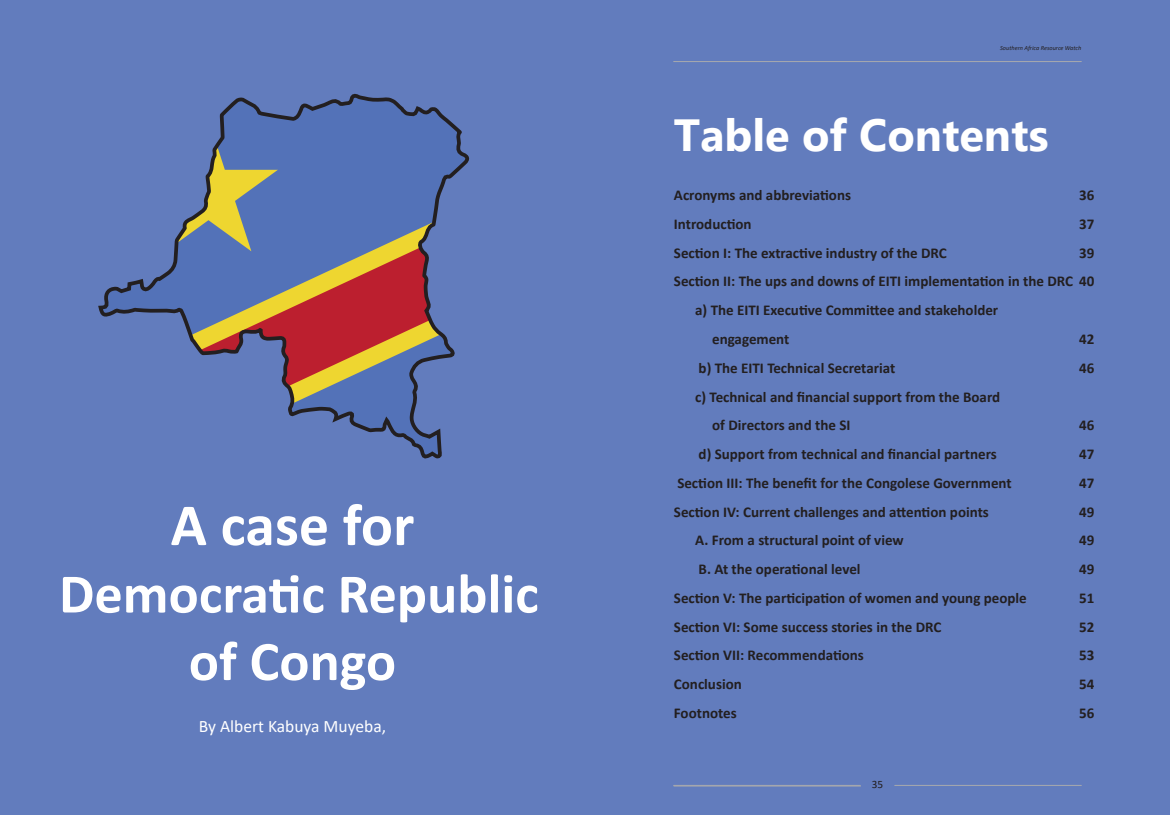
<style>
.page{position:relative;width:1170px;height:815px;background:#fff}
.page>*{position:absolute;margin:0;border:0;box-sizing:border-box;transform-origin:0 0}
.t1{font:700 60px "Calibri";color:#fff}
.t2{font:700 56.25px/67.5px "Calibri";color:#fff;text-align:center}
.t3{font:700 45px "Microsoft New Tai Lue";color:#fff}
.t4{font:17.5px "Calibri";color:#fff}
.t5{font:700 15px/28.8px "Calibri";color:#231f20}
.t6{font:11.25px "Calibri";color:#231f20}
.t7{font:italic 6.25px "Calibri";color:#231f20}
</style>
<div class="page">
<div style="left:0;top:0;width:585px;height:815px;background:#627cbd"></div>
<div style="left:585px;top:1px;width:584px;height:814px;background:#627cbd"></div>
<hr style="left:674px;top:786px;width:186px;height:1px;background:#a8a9ad">
<hr style="left:673px;top:785px;width:187px;height:1px;background:#a8a9ad">
<hr style="left:894px;top:785px;width:187px;height:1px;background:#a8a9ad">
<hr style="left:673px;top:61px;width:408px;height:1px;background:#a8a9ad">
<svg style="left:98px;top:93px;width:372px;height:366px"></svg>
<h1 class="t1" style="left:170px;top:483px;width:245px">A case for</h1>
<h2 class="t2" style="left:59px;top:559px;width:481px">Democratic Republic of Congo</h2>
<p class="t4" style="left:199px;top:714px;width:189px">By Albert Kabuya Muyeba,</p>
<p class="t7" style="left:1000px;top:43px;width:83px">Southern Africa Resource Watch</p>
<h3 class="t3" style="left:674px;top:110px;width:376px">Table of Contents</h3>
<p class="t5" style="left:674px;top:181px;width:179px">Acronyms and abbreviations</p>
<p class="t5" style="left:1079px;top:181px;width:17px">36</p>
<p class="t5" style="left:674px;top:209px;width:79px">Introduction</p>
<p class="t5" style="left:1079px;top:209px;width:17px">37</p>
<p class="t5" style="left:674px;top:238px;width:274px">Section I: The extractive industry of the DRC</p>
<p class="t5" style="left:1079px;top:238px;width:17px">39</p>
<p class="t5" style="left:674px;top:267px;width:422px">Section II: The ups and downs of EITI implementation in the DRC 40</p>
<p class="t5" style="left:695px;top:296px;width:304px">a) The EITI Executive Committee and stakeholder</p>
<p class="t5" style="left:712px;top:324px;width:79px">engagement</p>
<p class="t5" style="left:1079px;top:324px;width:17px">42</p>
<p class="t5" style="left:698px;top:353px;width:198px">b) The EITI Technical Secretariat</p>
<p class="t5" style="left:1079px;top:353px;width:17px">46</p>
<p class="t5" style="left:712px;top:382px;width:289px;text-indent:-17px">c) Technical and financial support from the Board of Directors and the SI</p>
<p class="t5" style="left:1079px;top:411px;width:17px">46</p>
<p class="t5" style="left:698px;top:439px;width:300px">d) Support from technical and financial partners</p>
<p class="t5" style="left:1079px;top:439px;width:17px">47</p>
<p class="t5" style="left:677px;top:468px;width:336px">Section III: The benefit for the Congolese Government</p>
<p class="t5" style="left:1079px;top:468px;width:17px">47</p>
<p class="t5" style="left:674px;top:497px;width:316px">Section IV: Current challenges and attention points</p>
<p class="t5" style="left:1079px;top:497px;width:17px">49</p>
<p class="t5" style="left:695px;top:526px;width:210px">A. From a structural point of view</p>
<p class="t5" style="left:1079px;top:526px;width:17px">49</p>
<p class="t5" style="left:698px;top:554px;width:163px">B. At the operational level</p>
<p class="t5" style="left:1079px;top:554px;width:17px">49</p>
<p class="t5" style="left:674px;top:583px;width:354px">Section V: The participation of women and young people</p>
<p class="t5" style="left:1079px;top:583px;width:17px">51</p>
<p class="t5" style="left:674px;top:612px;width:269px">Section VI: Some success stories in the DRC</p>
<p class="t5" style="left:1079px;top:612px;width:17px">52</p>
<p class="t5" style="left:674px;top:641px;width:191px">Section VII: Recommendations</p>
<p class="t5" style="left:1079px;top:641px;width:17px">53</p>
<p class="t5" style="left:674px;top:669px;width:69px">Conclusion</p>
<p class="t5" style="left:1079px;top:669px;width:17px">54</p>
<p class="t5" style="left:674px;top:698px;width:64px">Footnotes</p>
<p class="t5" style="left:1079px;top:698px;width:17px">56</p>
<p class="t6" style="left:871px;top:776px;width:13px">35</p>
</div>
